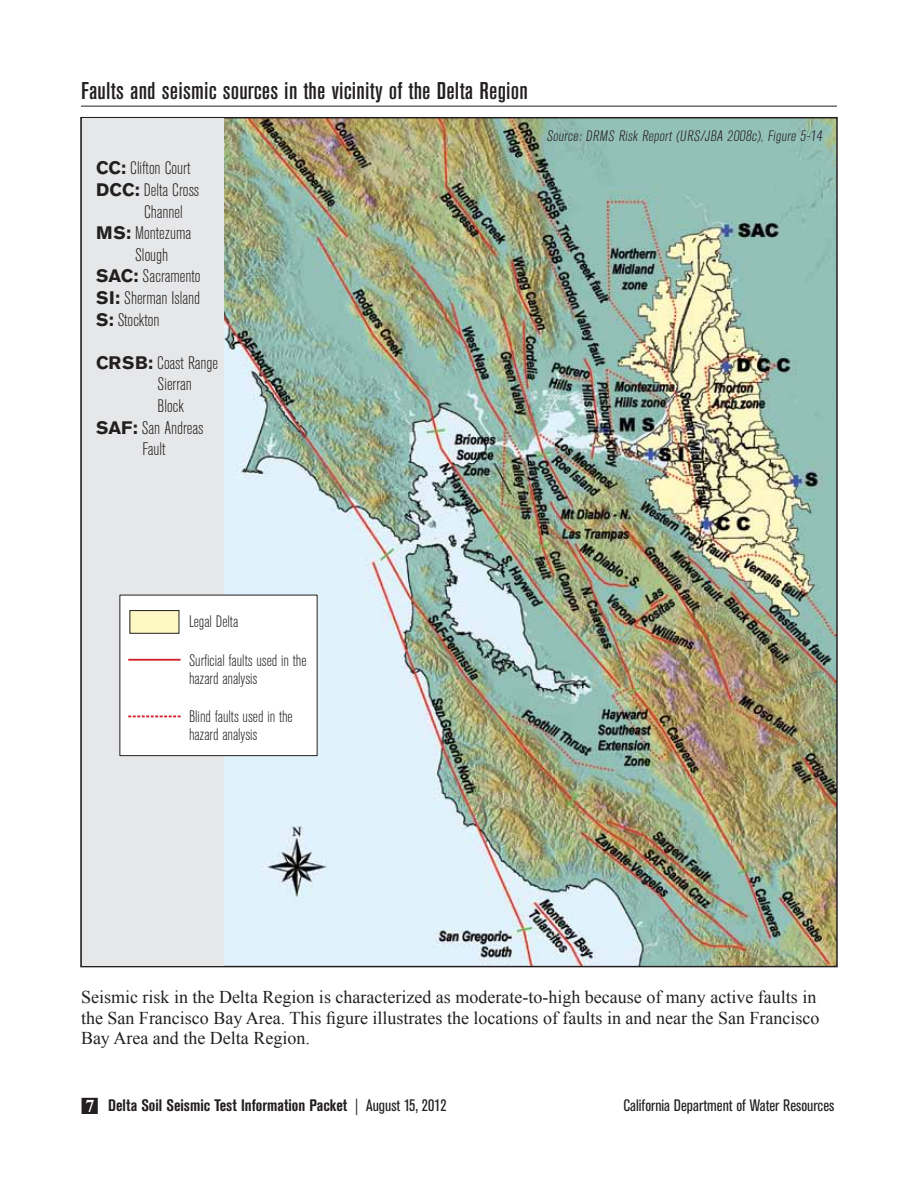
<style>
.page{position:relative;width:918px;height:1188px;background:#fff}
.page>*{position:absolute;margin:0;border:0;box-sizing:border-box;transform-origin:0 0}
.t1{font:500 condensed 24px "Akzidenz Grotesk BE";letter-spacing:.01em;color:#231f20;scale:1.11 1}
.t2{font:18px/20.7px "Times New Roman";color:#231f20}
.t3{font:300 condensed 18px "Akzidenz Grotesk BE";color:#231f20}
.t4{font:300 condensed 16.5px/18px "Akzidenz Grotesk BE";color:#231f20}
.t5{font:700 condensed 16.5px "Akzidenz Grotesk BE";color:#231f20}
.t6{font:condensed 16.5px "Akzidenz Grotesk BE";color:#231f20}
.t7{font:300 condensed 15px "Akzidenz Grotesk BE";color:#231f20;scale:1.11 1}
.s1{font-weight:700;font-stretch:normal}
.s2{font-family:"Times New Roman";font-stretch:normal;font-size:18px;color:#fff}
.s3{font-weight:300;font-stretch:normal}
.s4{font-weight:400}
</style>
<div class="page">
<img style="left:224px;top:120px;width:611px;height:844px">
<hr style="left:81px;top:106px;width:756px;height:1px;background:#231f20">
<div style="left:82px;top:118px;width:142px;height:848px;background:#e6e7e8"></div>
<div style="left:120px;top:595px;width:197px;height:161px;background:#fff"></div>
<div style="left:130px;top:611px;width:49px;height:22px;background:#fef8c5"></div>
<div style="left:130px;top:610px;width:49px;height:24px;border:1px solid #231f20"></div>
<hr style="left:128px;top:659px;width:53px;height:2px;background:#d2232a">
<svg style="left:128px;top:716px;width:53px;height:1px"></svg>
<h1 class="t1" style="left:81px;top:77px;width:404px">Faults and seismic sources in the vicinity of the Delta Region</h1>
<p class="t3" style="left:96px;top:159px;width:96px"><span class="s1">CC:</span> Clifton Court</p>
<p class="t3" style="left:96px;top:180px;width:105px"><span class="s1">DCC:</span> Delta Cross</p>
<p class="t3" style="left:144px;top:202px;width:40px">Channel</p>
<p class="t3" style="left:96px;top:223px;width:96px"><span class="s1">MS:</span> Montezuma</p>
<p class="t3" style="left:135px;top:245px;width:35px">Slough</p>
<p class="t3" style="left:96px;top:267px;width:106px"><span class="s1">SAC:</span> Sacramento</p>
<p class="t3" style="left:96px;top:288px;width:105px"><span class="s1">SI:</span> Sherman Island</p>
<p class="t3" style="left:96px;top:310px;width:65px"><span class="s1">S:</span> Stockton</p>
<p class="t3" style="left:96px;top:353px;width:123px"><span class="s1">CRSB:</span> Coast Range</p>
<p class="t3" style="left:158px;top:375px;width:36px">Sierran</p>
<p class="t3" style="left:158px;top:396px;width:28px">Block</p>
<p class="t3" style="left:96px;top:418px;width:109px"><span class="s1">SAF:</span> San Andreas</p>
<p class="t3" style="left:143px;top:439px;width:24px">Fault</p>
<p class="t7" style="left:546px;top:128px;width:252px">Source: DRMS Risk Report (URS/JBA 2008c), Figure 5-14</p>
<p class="t4" style="left:189px;top:613px;width:51px">Legal Delta</p>
<p class="t4" style="left:189px;top:651px;width:119px">Surficial faults used in the hazard analysis</p>
<p class="t4" style="left:189px;top:708px;width:105px">Blind faults used in the hazard analysis</p>
<p class="t2" style="left:81px;top:986px;width:740px">Seismic risk in the Delta Region is characterized as moderate-to-high because of many active faults in the San Francisco Bay Area. This figure illustrates the locations of faults in and near the San Francisco<br>Bay Area and the Delta Region.</p>
<p class="t5" style="left:86px;top:1096px;width:363px"><span class="s2">7</span> Delta Soil Seismic Test Information Packet <span class="s3">|</span> <span class="s4">August 15, 2012</span></p>
<p class="t6" style="left:623px;top:1097px;width:213px">California Department of Water Resources</p>
</div>
